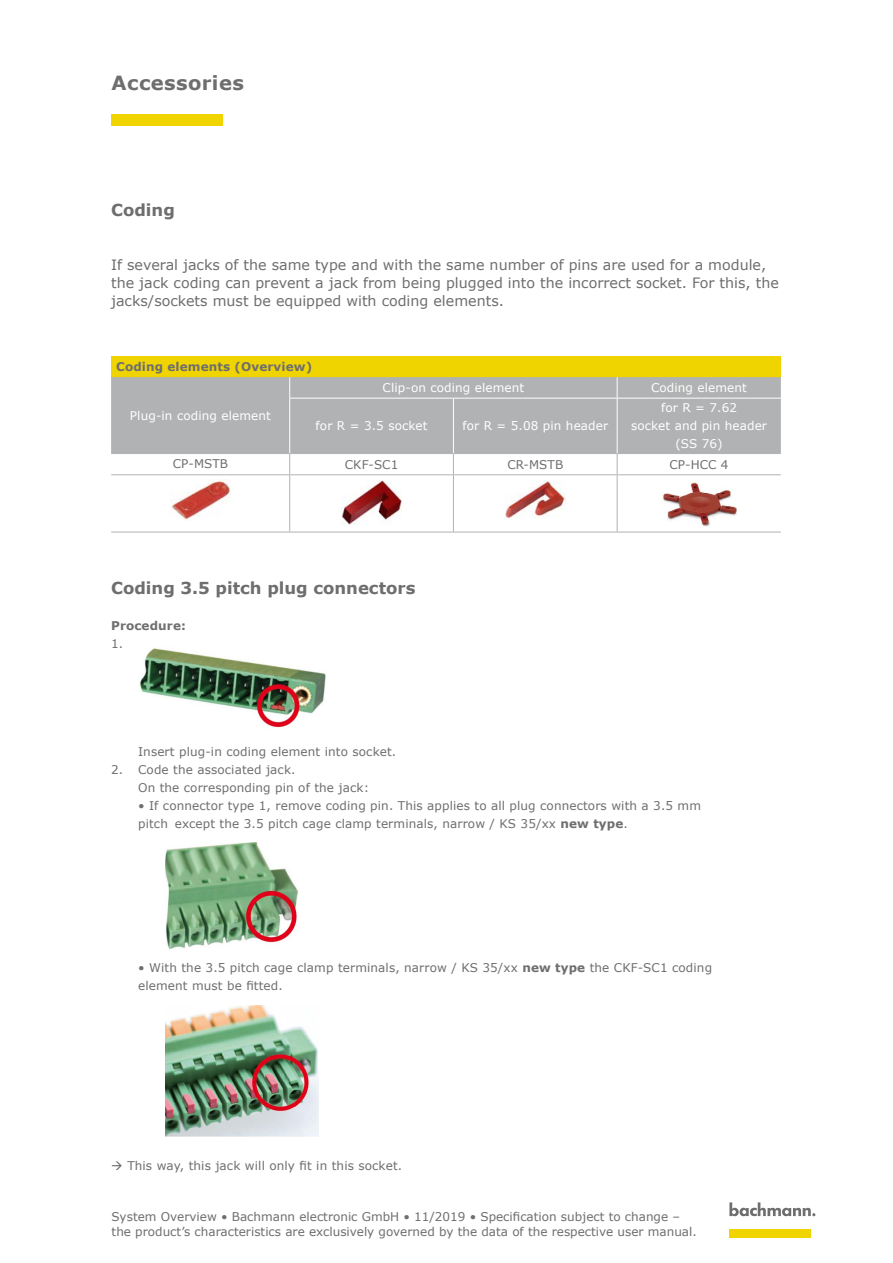
<style>
.page{position:relative;width:893px;height:1263px;background:#fff}
.page>*{position:absolute;margin:0;border:0;box-sizing:border-box;transform-origin:0 0}
.t1{font:700 19.5px "Verdana";letter-spacing:.02em;color:#6e6e6e}
.t2{font:700 16.5px "Verdana";color:#6e6e6e}
.t3{font:14.25px/18px "Verdana";color:#6e6e6e}
.t4{font:12px/18px "Verdana";letter-spacing:.01em;color:#6e6e6e}
.t5{font:12px/18px "Verdana";letter-spacing:.01em;color:#fff;text-align:center}
.t6{font:700 12px "Verdana";letter-spacing:.01em;color:#6e6e6e}
.s1{font-weight:700}
</style>
<div class="page">
<div style="left:112px;top:115px;width:111px;height:11px;background:#f0d400"></div>
<div style="left:111px;top:356px;width:670px;height:21px;background:#f0d400"></div>
<div style="left:111px;top:377px;width:670px;height:76px;background:#b1b2b3"></div>
<hr style="left:111px;top:453px;width:179px;height:1px;background:#b1b2b3">
<hr style="left:290px;top:453px;width:163px;height:1px;background:#b1b2b3">
<hr style="left:453px;top:453px;width:164px;height:1px;background:#b1b2b3">
<hr style="left:617px;top:453px;width:164px;height:1px;background:#b1b2b3">
<hr style="left:289px;top:398px;width:164px;height:1px;background:#fff">
<hr style="left:453px;top:398px;width:164px;height:1px;background:#fff">
<hr style="left:617px;top:398px;width:164px;height:1px;background:#fff">
<hr style="left:289px;top:398px;width:1px;height:55px;background:#fff">
<svg style="left:289px;top:454px;width:1px;height:20px"></svg>
<svg style="left:453px;top:454px;width:1px;height:20px"></svg>
<hr style="left:289px;top:475px;width:1px;height:57px;background:#b1b2b3">
<hr style="left:453px;top:475px;width:1px;height:57px;background:#b1b2b3">
<hr style="left:111px;top:474px;width:179px;height:1px;background:#b1b2b3">
<hr style="left:290px;top:474px;width:163px;height:1px;background:#b1b2b3">
<hr style="left:453px;top:474px;width:164px;height:1px;background:#b1b2b3">
<hr style="left:617px;top:474px;width:164px;height:1px;background:#b1b2b3">
<hr style="left:111px;top:532px;width:179px;height:1px;background:#b1b2b3">
<hr style="left:290px;top:532px;width:163px;height:1px;background:#b1b2b3">
<hr style="left:453px;top:532px;width:164px;height:1px;background:#b1b2b3">
<hr style="left:617px;top:532px;width:164px;height:1px;background:#b1b2b3">
<svg style="left:289px;top:377px;width:1px;height:21px"></svg>
<svg style="left:617px;top:377px;width:1px;height:21px"></svg>
<hr style="left:453px;top:398px;width:1px;height:55px;background:#fff">
<hr style="left:617px;top:398px;width:1px;height:55px;background:#fff">
<svg style="left:617px;top:454px;width:1px;height:20px"></svg>
<hr style="left:617px;top:475px;width:1px;height:57px;background:#b1b2b3">
<img style="left:171px;top:480px;width:59px;height:40px">
<img style="left:342px;top:481px;width:59px;height:43px">
<img style="left:505px;top:481px;width:60px;height:37px">
<img style="left:662px;top:482px;width:75px;height:44px">
<img style="left:140px;top:648px;width:186px;height:80px">
<img style="left:165px;top:843px;width:134px;height:105px">
<img style="left:165px;top:1005px;width:153px;height:131px">
<svg style="left:729px;top:1202px;width:86px;height:15px"></svg>
<div style="left:729px;top:1229px;width:82px;height:8px;background:#f0d400"></div>
<h1 class="t1" style="left:112px;top:69px;width:134px">Accessories</h1>
<h2 class="t2" style="left:111px;top:199px;width:65px">Coding</h2>
<p class="t3" style="left:111px;top:256px;width:669px">If several jacks of the same type and with the same number of pins are used for a module, the jack coding can prevent a jack from being plugged into the incorrect socket. For this, the jacks/sockets must be equipped with coding elements.</p>
<p class="t6" style="left:116px;top:358px;width:197px">Coding elements (Overview)</p>
<p class="t5" style="left:130px;top:406px;width:143px">Plug-in coding element</p>
<p class="t5" style="left:382px;top:379px;width:143px">Clip-on coding element</p>
<p class="t5" style="left:651px;top:379px;width:98px">Coding element</p>
<p class="t5" style="left:316px;top:417px;width:113px">for R = 3.5 socket</p>
<p class="t5" style="left:462px;top:417px;width:147px">for R = 5.08 pin header</p>
<p class="t5" style="left:631px;top:399px;width:138px">for R = 7.62<br>socket and pin header (SS 76)</p>
<p class="t4" style="left:173px;top:454px;width:57px">CP-MSTB</p>
<p class="t4" style="left:345px;top:455px;width:55px">CKF-SC1</p>
<p class="t4" style="left:507px;top:455px;width:57px">CR-MSTB</p>
<p class="t4" style="left:669px;top:455px;width:61px">CP-HCC 4</p>
<h2 class="t2" style="left:111px;top:577px;width:306px">Coding 3.5 pitch plug connectors</h2>
<p class="t6" style="left:111px;top:617px;width:76px">Procedure:</p>
<p class="t4" style="left:111px;top:635px;width:14px">1.</p>
<p class="t4" style="left:138px;top:743px;width:260px">Insert plug-in coding element into socket.</p>
<p class="t4" style="left:138px;top:761px;width:233px;text-indent:-27px">2. Code the associated jack.<br>On the corresponding pin of the jack:</p>
<p class="t4" style="left:138px;top:797px;width:564px">• If connector type 1, remove coding pin. This applies to all plug connectors with a 3.5 mm pitch except the 3.5 pitch cage clamp terminals, narrow / KS 35/xx <span class="s1">new type</span>.</p>
<p class="t4" style="left:138px;top:959px;width:575px">• With the 3.5 pitch cage clamp terminals, narrow / KS 35/xx <span class="s1">new type</span> the CKF-SC1 coding element must be fitted.</p>
<p class="t4" style="left:111px;top:1157px;width:293px">→ This way, this jack will only fit in this socket.</p>
<p class="t4" style="left:112px;top:1209px;width:587px;line-height:14.4px">System Overview • Bachmann electronic GmbH • 11/2019 • Specification subject to change – the product’s characteristics are exclusively governed by the data of the respective user manual.</p>
</div>
